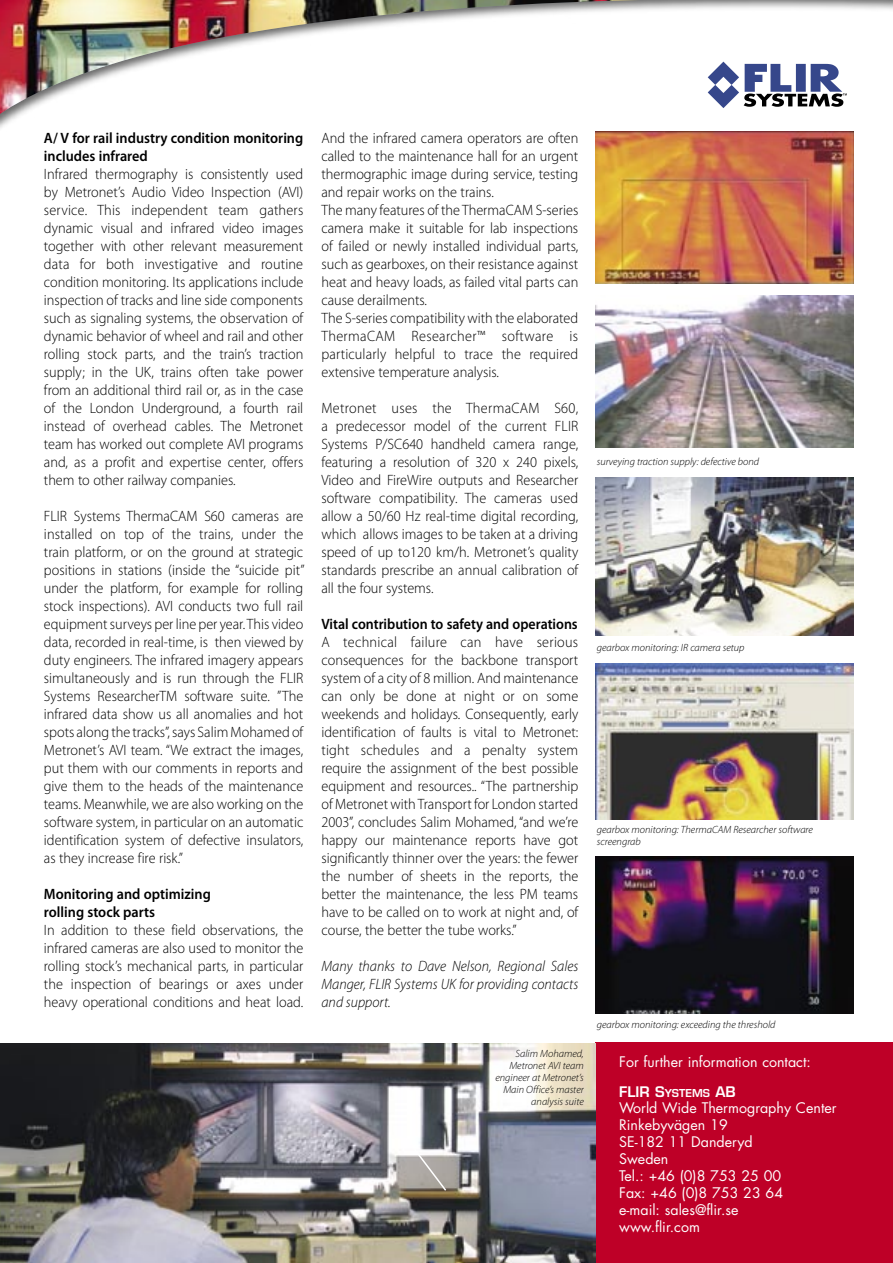
<style>
.page{position:relative;width:893px;height:1263px;background:#fff}
.page>*{position:absolute;margin:0;border:0;box-sizing:border-box;transform-origin:0 0}
.BODY{font:300 15px/18px "Myriad Pro";color:#000;text-align:justify;scale:.95 1}
.BODY-2{font:600 15px/18px "Myriad Pro";color:#000;scale:.95 1}
.BODY-3{font:italic 300 15px/18px "Myriad Pro";color:#000;text-align:justify;scale:.95 1}
.BODY-4{font:600 15px "Myriad Pro";color:#000;scale:.93 1}
.Tussentitel_Features{font:14.25px "Futura Std";color:#fff}
.Tussentitel_Features-2{font:600 14.25px "Eurostile LT Std";color:#fff}
.Bijschrift{font:italic 300 10.5px/12px "Myriad Pro";color:#000;text-align:right}
.s1{font-size:10.65px}
</style>
<div class="page">
<div style="left:595px;top:1043px;width:298px;height:220px;background:#be0027"></div>
<img style="left:0;top:0;width:893px;height:296px">
<svg style="left:708px;top:62px;width:139px;height:46px"></svg>
<img style="left:0;top:1043px;width:595px;height:220px">
<img style="left:595px;top:132px;width:259px;height:152px">
<img style="left:595px;top:477px;width:259px;height:158px">
<img style="left:595px;top:663px;width:259px;height:157px">
<svg style="left:408px;top:1141px;width:40px;height:51px"></svg>
<img style="left:595px;top:857px;width:259px;height:156px">
<img style="left:595px;top:296px;width:259px;height:152px">
<p class="BODY-2" style="left:44px;top:129px;width:274px">A/ V for rail industry condition monitoring includes infrared</p>
<p class="BODY" style="left:44px;top:165px;width:275px">Infrared thermography is consistently used by Metronet’s Audio Video Inspection (AVI) service. This independent team gathers dynamic visual and infrared video images together with other relevant measurement data for both investigative and routine condition monitoring. Its applications include inspection of tracks and line side components such as signaling systems, the observation of dynamic behavior of wheel and rail and other rolling stock parts, and the train’s traction supply; in the UK, trains often take power from an additional third rail or, as in the case of the London Underground, a fourth rail instead of overhead cables. The Metronet team has worked out complete AVI programs and, as a profit and expertise center, offers them to other railway companies.</p>
<p class="BODY" style="left:44px;top:507px;width:276px">FLIR Systems ThermaCAM S60 cameras are installed on top of the trains, under the train platform, or on the ground at strategic positions in stations (inside the “suicide pit” under the platform, for example for rolling stock inspections). AVI conducts two full rail equipment surveys per line per year. This video data, recorded in real-time, is then viewed by duty engineers. The infrared imagery appears simultaneously and is run through the FLIR Systems ResearcherTM software suite. ”The infrared data show us all anomalies and hot spots along the tracks”, says Salim Mohamed of Metronet’s AVI team. “We extract the images, put them with our comments in reports and give them to the heads of the maintenance teams. Meanwhile, we are also working on the software system, in particular on an automatic identification system of defective insulators, as they increase fire risk.”</p>
<p class="BODY-2" style="left:44px;top:885px;width:177px">Monitoring and optimizing</p>
<p class="BODY-2" style="left:44px;top:903px;width:119px">rolling stock parts</p>
<p class="BODY" style="left:44px;top:921px;width:275px">In addition to these field observations, the infrared cameras are also used to monitor the rolling stock’s mechanical parts, in particular the inspection of bearings or axes under heavy operational conditions and heat load.</p>
<p class="BODY" style="left:321px;top:129px;width:272px">And the infrared camera operators are often called to the maintenance hall for an urgent thermographic image during service, testing and repair works on the trains.</p>
<p class="BODY" style="left:321px;top:201px;width:272px">The many features of the ThermaCAM S-series camera make it suitable for lab inspections of failed or newly installed individual parts, such as gearboxes, on their resistance against heat and heavy loads, as failed vital parts can cause derailments.</p>
<p class="BODY" style="left:321px;top:309px;width:272px">The S-series compatibility with the elaborated ThermaCAM Researcher™ software is particularly helpful to trace the required extensive temperature analysis.</p>
<p class="BODY" style="left:321px;top:399px;width:272px">Metronet uses the ThermaCAM S60, a predecessor model of the current FLIR Systems P/SC640 handheld camera range, featuring a resolution of 320 x 240 pixels, Video and FireWire outputs and Researcher software compatibility. The cameras used allow a 50/60 Hz real-time digital recording, which allows images to be taken at a driving speed of up to120 km/h. Metronet’s quality standards prescribe an annual calibration of all the four systems.</p>
<p class="BODY-4" style="left:321px;top:616px;width:277px">Vital contribution to safety and operations</p>
<p class="BODY" style="left:321px;top:633px;width:272px">A technical failure can have serious consequences for the backbone transport system of a city of 8 million. And maintenance can only be done at night or on some weekends and holidays. Consequently, early identification of faults is vital to Metronet: tight schedules and a penalty system require the assignment of the best possible equipment and resources.. “The partnership of Metronet with Transport for London started 2003”, concludes Salim Mohamed, “and we’re happy our maintenance reports have got significantly thinner over the years: the fewer the number of sheets in the reports, the better the maintenance, the less PM teams have to be called on to work at night and, of course, the better the tube works.”</p>
<p class="BODY-3" style="left:321px;top:957px;width:272px">Many thanks to Dave Nelson, Regional Sales Manger, FLIR Systems UK for providing contacts and support.</p>
<p class="Bijschrift" style="left:495px;top:1048px;width:90px">Salim Mohamed,<br>Metronet AVI team engineer at Metronet’s<br>Main Office’s master analysis suite</p>
<p class="Bijschrift" style="left:597px;top:456px;width:164px">surveying traction supply: defective bond</p>
<p class="Bijschrift" style="left:597px;top:642px;width:149px">gearbox monitoring: IR camera setup</p>
<p class="Bijschrift" style="left:597px;top:824px;width:218px;text-align:left">gearbox monitoring: ThermaCAM Researcher software screengrab</p>
<p class="Bijschrift" style="left:597px;top:1018px;width:180px">gearbox monitoring: exceeding the threshold</p>
<p class="Tussentitel_Features" style="left:619px;top:1053px;width:193px">For further information contact:</p>
<p class="Tussentitel_Features-2" style="left:619px;top:1082px;width:118px">FLIR S<span class="s1">YSTEMS</span> AB</p>
<p class="Tussentitel_Features" style="left:619px;top:1099px;width:219px">World Wide Thermography Center</p>
<p class="Tussentitel_Features" style="left:619px;top:1116px;width:110px">Rinkebyvägen 19</p>
<p class="Tussentitel_Features" style="left:619px;top:1133px;width:135px">SE-182 11 Danderyd</p>
<p class="Tussentitel_Features" style="left:619px;top:1150px;width:51px">Sweden</p>
<p class="Tussentitel_Features" style="left:619px;top:1166px;width:164px">Tel.: +46 (0)8 753 25 00</p>
<p class="Tussentitel_Features" style="left:619px;top:1183px;width:165px">Fax: +46 (0)8 753 23 64</p>
<p class="Tussentitel_Features" style="left:619px;top:1200px;width:121px">e-mail: sales@flir.se</p>
<p class="Tussentitel_Features" style="left:619px;top:1217px;width:82px">www.flir.com</p>
</div>
